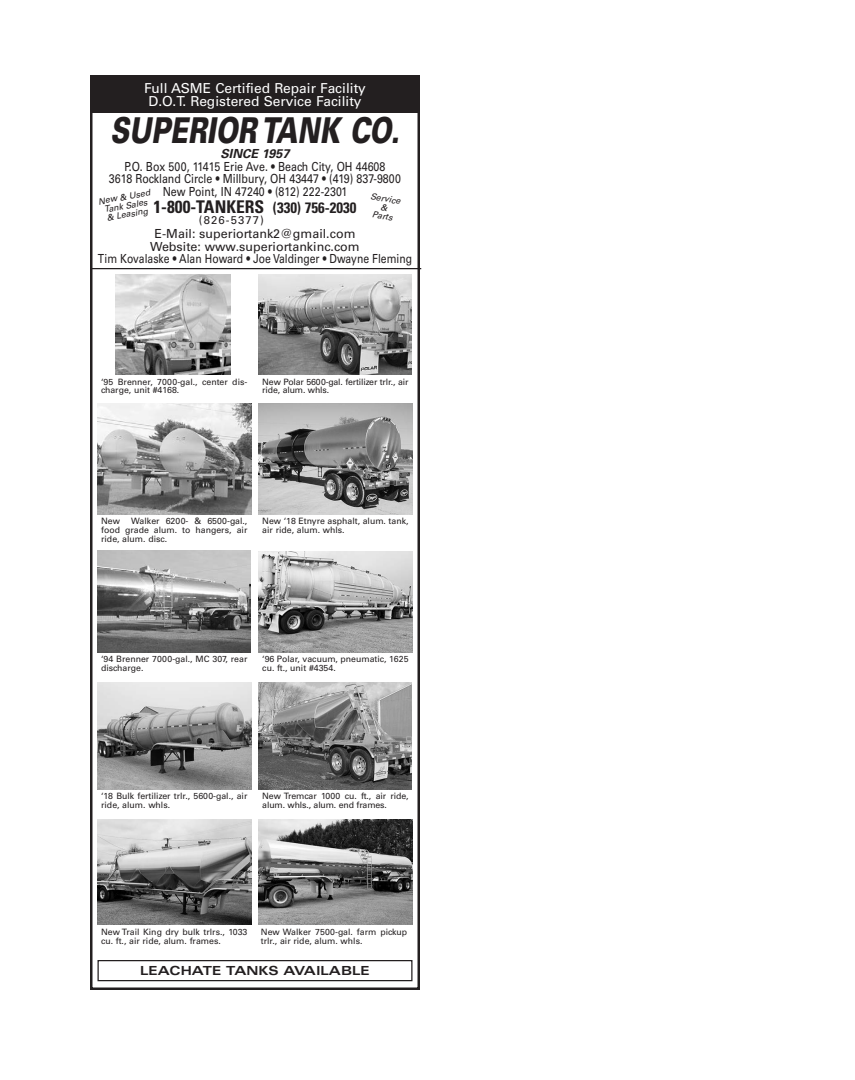
<style>
.page{position:relative;width:855px;height:1080px;background:#fff}
.page>*{position:absolute;margin:0;border:0;box-sizing:border-box;transform-origin:0 0}
.t1{font:italic 900 35.62px "Univers";color:#231f20;scale:.74 1}
.t2{font:700 condensed 17.5px "Univers";color:#231f20}
.t3{font:13.75px "Univers";color:#fff}
.t4{font:12.5px "Univers";color:#231f20;scale:.85 1}
.t5{font:12.5px "Univers";color:#231f20}
.t6{font:12.5px "Univers";color:#231f20;scale:.83 1}
.t7{font:700 expanded 12.5px "Univers";color:#231f20}
.t8{font:italic 700 12.5px "Univers";color:#231f20}
.t9{font:11.25px "Univers";letter-spacing:.1em;color:#231f20}
.t10{font:8.75px/8.8px "Univers";color:#231f20}
.t11{font:italic 8.75px/8.8px "Univers";color:#231f20;text-align:center}
.s1{font-size:15px}
</style>
<div class="page">
<div style="left:90px;top:75px;width:330px;height:915px;border:2px solid #231f20"></div>
<hr style="left:91px;top:268px;width:330px;height:1px;background:#231f20">
<div style="left:98px;top:960px;width:314px;height:21px;border:1px solid #231f20"></div>
<img style="left:98px;top:819px;width:153px;height:106px">
<img style="left:259px;top:819px;width:153px;height:106px">
<img style="left:98px;top:403px;width:153px;height:112px">
<img style="left:259px;top:403px;width:153px;height:112px">
<img style="left:98px;top:682px;width:153px;height:107px">
<img style="left:259px;top:682px;width:153px;height:107px">
<img style="left:115px;top:274px;width:115px;height:101px">
<img style="left:259px;top:274px;width:152px;height:101px">
<img style="left:98px;top:551px;width:152px;height:101px">
<img style="left:259px;top:552px;width:153px;height:100px">
<div style="left:90px;top:75px;width:330px;height:37px;background:#231f20"></div>
<p class="t3" style="left:144px;top:79px;width:223px">Full ASME Certified Repair Facility</p>
<p class="t3" style="left:148px;top:93px;width:215px">D.O.T. Registered Service Facility</p>
<p class="t1" style="left:110px;top:108px;width:393px">SUPERIOR TANK CO.</p>
<p class="t8" style="left:221px;top:147px;width:70px">SINCE 1957</p>
<p class="t4" style="left:125px;top:159px;width:308px">P.O. Box 500, 11415 Erie Ave. • Beach City, OH 44608</p>
<p class="t4" style="left:109px;top:171px;width:345px">3618 Rockland Circle • Millbury, OH 43447 • (419) 837-9800</p>
<p class="t4" style="left:163px;top:184px;width:219px">New Point, IN 47240 • (812) 222-2301</p>
<p class="t2" style="left:154px;top:196px;width:204px">1-800-TANKERS <span class="s1">(330) 756-2030</span></p>
<p class="t5" style="left:155px;top:226px;width:202px">E-Mail: superiortank2@gmail.com</p>
<p class="t5" style="left:150px;top:239px;width:211px">Website: www.superiortankinc.com</p>
<p class="t6" style="left:98px;top:251px;width:380px">Tim Kovalaske • Alan Howard • Joe Valdinger • Dwayne Fleming</p>
<p class="t11" style="left:98px;top:197px;width:54px;rotate:-10deg">New &amp; Used<br>Tank Sales &amp; Leasing</p>
<p class="t11" style="left:371px;top:192px;width:32px;rotate:10deg">Service</p>
<p class="t11" style="left:373px;top:210px;width:22px;rotate:10deg">Parts</p>
<p class="t9" style="left:199px;top:213px;width:67px">(826-5377)</p>
<p class="t10" style="left:101px;top:377px;width:148px">‘95 Brenner, 7000-gal., center dis&shy;charge, unit #4168.</p>
<p class="t10" style="left:262px;top:377px;width:148px">New Polar 5600-gal. fertilizer trlr., air ride, alum. whls.</p>
<p class="t10" style="left:101px;top:517px;width:148px;text-align:justify;text-indent:30px">Walker 6200- &amp; 6500-gal., food grade alum. to hangers, air ride, alum. disc.</p>
<p class="t10" style="left:262px;top:517px;width:148px">New ‘18 Etnyre asphalt, alum. tank, air ride, alum. whls.</p>
<p class="t10" style="left:101px;top:517px;width:20px">New</p>
<p class="t10" style="left:101px;top:655px;width:148px">‘94 Brenner 7000-gal., MC 307, rear discharge.</p>
<p class="t10" style="left:262px;top:655px;width:148px">‘96 Polar, vacuum, pneumatic, 1625 cu. ft., unit #4354.</p>
<p class="t10" style="left:101px;top:792px;width:148px">‘18 Bulk fertilizer trlr., 5600-gal., air ride, alum. whls.</p>
<p class="t10" style="left:262px;top:792px;width:148px">New Tremcar 1000 cu. ft., air ride, alum. whls., alum. end frames.</p>
<p class="t10" style="left:101px;top:927px;width:148px">New Trail King dry bulk trlrs., 1033 cu. ft., air ride, alum. frames.</p>
<p class="t10" style="left:261px;top:927px;width:148px">New Walker 7500-gal. farm pickup trlr., air ride, alum. whls.</p>
<p class="t7" style="left:140px;top:963px;width:231px">LEACHATE TANKS AVAILABLE</p>
</div>
